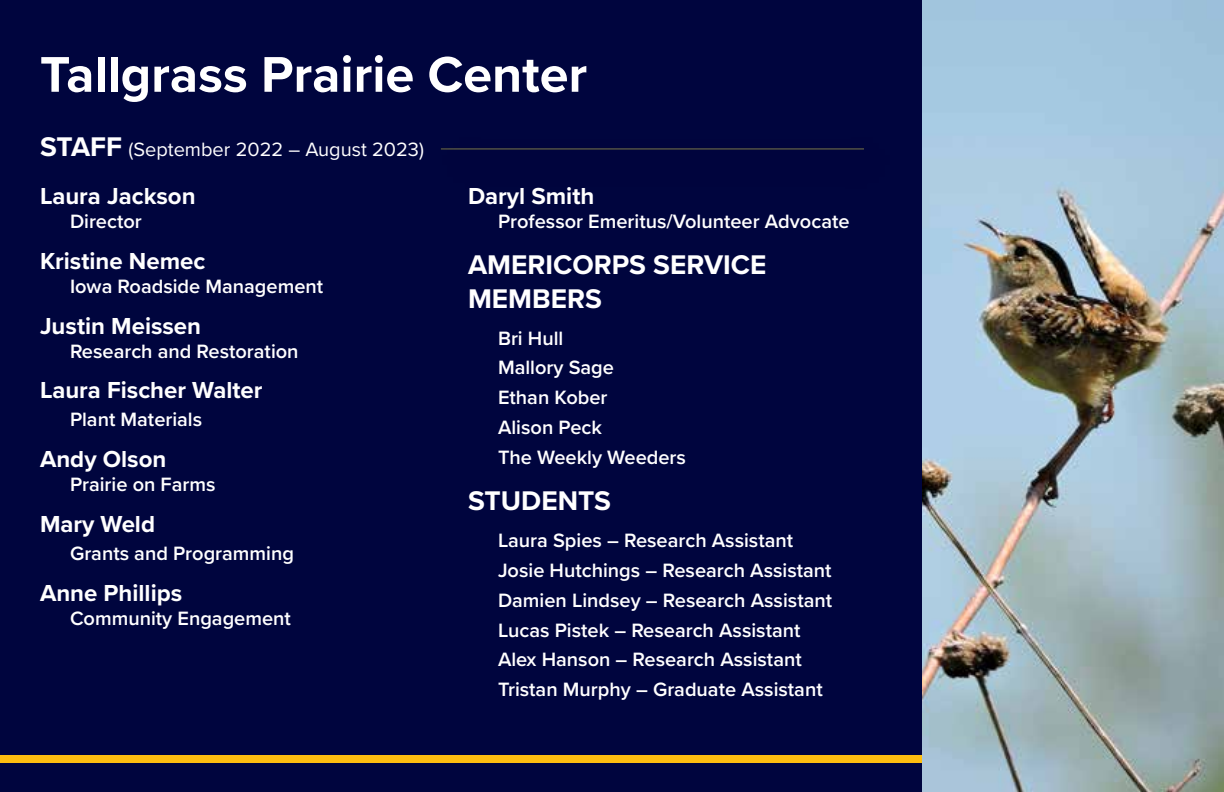
<style>
.page{position:relative;width:1224px;height:792px;background:#fff}
.page>*{position:absolute;margin:0;border:0;box-sizing:border-box;transform-origin:0 0}
.t1{font:700 52px "Proxima Nova";color:#fff}
.t2{font:700 28px/33.6px "Proxima Nova";color:#fff}
.t3{font:700 24px "Proxima Nova";color:#fff}
.t4{font:600 20px/29.8px "Proxima Nova";color:#fff}
.t5{font:20px "Proxima Nova";color:#fff}
.s1{font-weight:700;font-size:28px}
</style>
<div class="page">
<img style="left:921px;top:0;width:303px;height:792px">
<div style="left:0;top:0;width:921px;height:792px;background:#00053e"></div>
<div style="left:0;top:756px;width:921px;height:7px;background:#febe10"></div>
<div style="left:440px;top:144px;width:426px;height:6px;background:#000;opacity:.75"></div>
<h1 class="t1" style="left:40px;top:36px;width:549px">Tallgrass Prairie Center</h1>
<p class="t5" style="left:40px;top:134px;width:386px"><span class="s1">STAFF</span> (September 2022 – August 2023)</p>
<p class="t3" style="left:40px;top:178px;width:157px">Laura Jackson</p>
<p class="t4" style="left:70px;top:205px;width:73px">Director</p>
<p class="t3" style="left:40px;top:243px;width:167px">Kristine Nemec</p>
<p class="t4" style="left:70px;top:270px;width:255px">Iowa Roadside Management</p>
<p class="t3" style="left:40px;top:308px;width:163px">Justin Meissen</p>
<p class="t4" style="left:70px;top:335px;width:230px">Research and Restoration</p>
<p class="t3" style="left:40px;top:373px;width:224px">Laura Fischer Walter</p>
<p class="t4" style="left:70px;top:404px;width:134px">Plant Materials</p>
<p class="t3" style="left:40px;top:442px;width:128px">Andy Olson</p>
<p class="t4" style="left:70px;top:469px;width:147px">Prairie on Farms</p>
<p class="t3" style="left:40px;top:507px;width:117px">Mary Weld</p>
<p class="t4" style="left:70px;top:538px;width:226px">Grants and Programming</p>
<p class="t3" style="left:40px;top:575px;width:144px">Anne Phillips</p>
<p class="t4" style="left:70px;top:603px;width:222px">Community Engagement</p>
<p class="t3" style="left:468px;top:178px;width:128px">Daryl Smith</p>
<p class="t4" style="left:498px;top:205px;width:353px">Professor Emeritus/Volunteer Advocate</p>
<h2 class="t2" style="left:468px;top:247px;width:300px">AMERICORPS SERVICE<br>MEMBERS</h2>
<p class="t4" style="left:498px;top:323px;width:189px">Bri Hull<br>Mallory Sage<br>Ethan Kober<br>Alison Peck<br>The Weekly Weeders</p>
<h2 class="t2" style="left:468px;top:484px;width:145px">STUDENTS</h2>
<p class="t4" style="left:498px;top:525px;width:336px">Laura Spies – Research Assistant Josie Hutchings – Research Assistant Damien Lindsey – Research Assistant Lucas Pistek – Research Assistant Alex Hanson – Research Assistant Tristan Murphy – Graduate Assistant</p>
</div>
